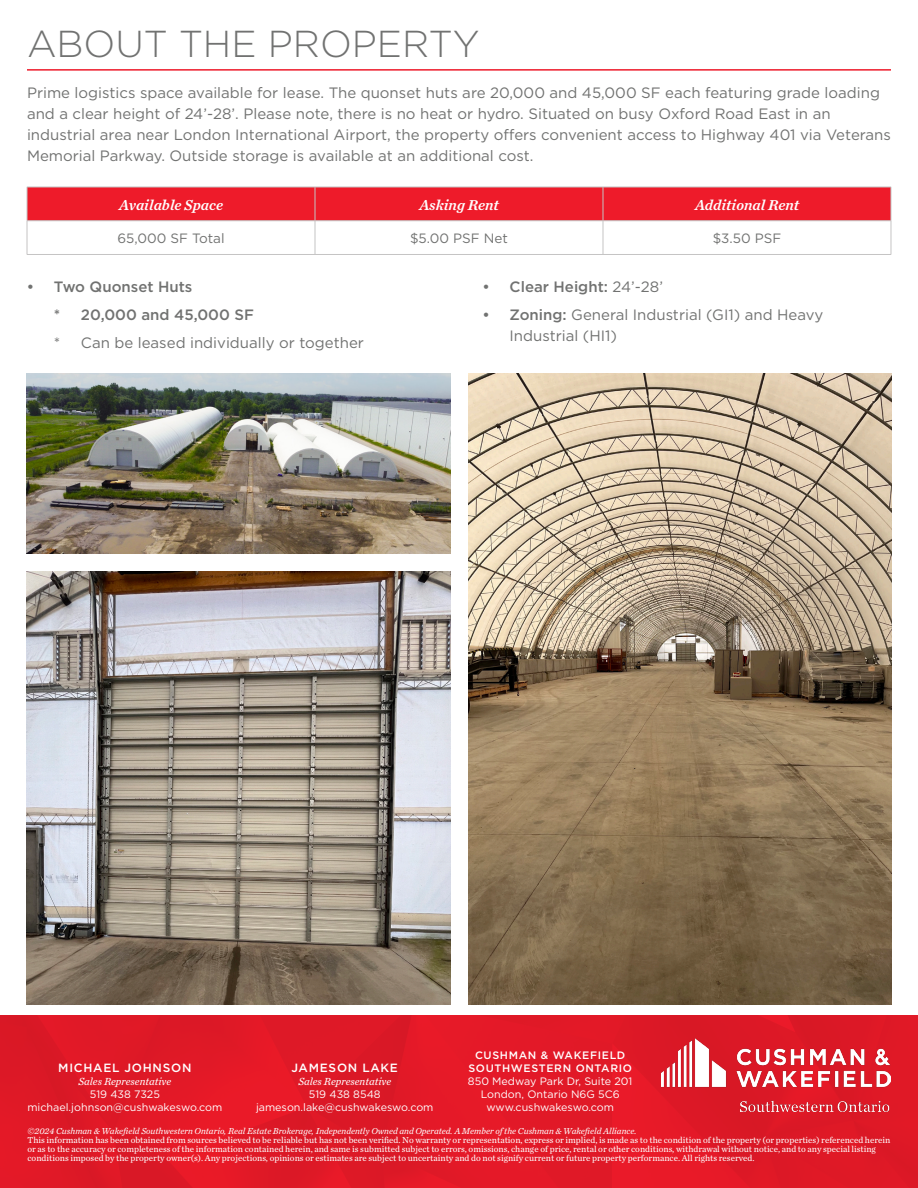
<style>
.page{position:relative;width:918px;height:1188px;background:#fff}
.page>*{position:absolute;margin:0;border:0;box-sizing:border-box;transform-origin:0 0}
.t1{font:300 37.5px "Gotham";color:#717271}
.t2{font:15px/21px "Gotham";color:#717271}
.t3{font:500 15px "Gotham";color:#717271}
.Body_Text{font:italic 15px "Chronicle Text G2 Semi";color:#fff}
.Body_Text-2{font:13.5px "Gotham";color:#717271}
.t4{font:500 12px "Gotham";letter-spacing:.06em;color:#fff}
.t5{font:10.8px/12.9px "Gotham";color:#fff;text-align:center}
.t6{font:italic 10.8px "Chronicle Text G2";color:#fff}
.t7{font:500 10.8px/12.9px "Gotham";letter-spacing:.06em;color:#fff;text-align:center}
.t8{font:9px/9px "Chronicle Text G2";color:#fff}
.t9{font:italic 9px "Chronicle Text G2";color:#fff}
.s1{font-weight:400}
.s2{font-weight:500}
</style>
<div class="page">
<img style="left:0;top:1015px;width:918px;height:173px">
<img style="left:662px;top:1038px;width:229px;height:73px">
<div style="left:28px;top:188px;width:863px;height:32px;background:#ee1b2a"></div>
<hr style="left:27px;top:187px;width:288px;height:1px;background:#c5c4c4">
<hr style="left:27px;top:187px;width:1px;height:34px;background:#c5c4c4">
<hr style="left:315px;top:187px;width:288px;height:1px;background:#c5c4c4">
<hr style="left:315px;top:187px;width:1px;height:34px;background:#c5c4c4">
<hr style="left:603px;top:187px;width:288px;height:1px;background:#c5c4c4">
<hr style="left:603px;top:187px;width:1px;height:34px;background:#c5c4c4">
<hr style="left:891px;top:187px;width:1px;height:34px;background:#c5c4c4">
<hr style="left:27px;top:220px;width:288px;height:1px;background:#c5c4c4">
<hr style="left:27px;top:221px;width:1px;height:33px;background:#c5c4c4">
<hr style="left:315px;top:220px;width:288px;height:1px;background:#c5c4c4">
<hr style="left:315px;top:221px;width:1px;height:33px;background:#c5c4c4">
<hr style="left:603px;top:220px;width:288px;height:1px;background:#c5c4c4">
<hr style="left:603px;top:221px;width:1px;height:33px;background:#c5c4c4">
<hr style="left:891px;top:221px;width:1px;height:33px;background:#c5c4c4">
<hr style="left:27px;top:254px;width:288px;height:1px;background:#c5c4c4">
<hr style="left:315px;top:254px;width:288px;height:1px;background:#c5c4c4">
<hr style="left:603px;top:254px;width:288px;height:1px;background:#c5c4c4">
<hr style="left:27px;top:69px;width:864px;height:2px;background:#ee1b2a">
<img style="left:27px;top:374px;width:423px;height:179px">
<img style="left:468px;top:374px;width:423px;height:630px">
<img style="left:27px;top:571px;width:423px;height:433px">
<p class="t1" style="left:27px;top:20px;width:454px">ABOUT THE PROPERTY</p>
<p class="t2" style="left:27px;top:82px;width:866px">Prime logistics space available for lease. The quonset huts are 20,000 and 45,000 SF each featuring grade loading and a clear height of 24’-28’. Please note, there is no heat or hydro. Situated on busy Oxford Road East in an industrial area near London International Airport, the property offers convenient access to Highway 401 via Veterans Memorial Parkway. Outside storage is available at an additional cost.</p>
<p class="Body_Text" style="left:119px;top:193px;width:106px">Available Space</p>
<p class="Body_Text" style="left:419px;top:193px;width:81px">Asking Rent</p>
<p class="Body_Text" style="left:695px;top:193px;width:106px">Additional Rent</p>
<p class="Body_Text-2" style="left:117px;top:230px;width:109px">65,000 SF Total</p>
<p class="Body_Text-2" style="left:410px;top:230px;width:99px">$5.00 PSF Net</p>
<p class="Body_Text-2" style="left:713px;top:230px;width:70px">$3.50 PSF</p>
<p class="t3" style="left:27px;top:277px;width:167px">• Two Quonset Huts</p>
<p class="t3" style="left:54px;top:305px;width:202px">* 20,000 and 45,000 SF</p>
<p class="t2" style="left:54px;top:331px;width:312px">* Can be leased individually or together</p>
<p class="t3" style="left:483px;top:277px;width:182px">• Clear Height: <span class="s1">24’-28’</span></p>
<p class="t2" style="left:510px;top:304px;width:315px;text-indent:-27px"><span class="s2">• Zoning:</span> General Industrial (GI1) and Heavy<br>Industrial (HI1)</p>
<p class="t7" style="left:468px;top:1049px;width:165px">CUSHMAN &amp; WAKEFIELD<br>SOUTHWESTERN ONTARIO</p>
<p class="t5" style="left:468px;top:1075px;width:166px">850 Medway Park Dr, Suite 201<br>London, Ontario N6G 5C6 www.cushwakeswo.com</p>
<h3 class="t4" style="left:58px;top:1060px;width:135px">MICHAEL JOHNSON</h3>
<p class="t6" style="left:78px;top:1073px;width:94px">Sales Representative</p>
<p class="t5" style="left:27px;top:1088px;width:196px">519 438 7325 michael.johnson@cushwakeswo.com</p>
<p class="t9" style="left:28px;top:1124px;width:611px">©2024 Cushman &amp; Wakefield Southwestern Ontario, Real Estate Brokerage, Independently Owned and Operated. A Member of the Cushman &amp; Wakefield Alliance.</p>
<p class="t8" style="left:28px;top:1135px;width:864px">This information has been obtained from sources believed to be reliable but has not been verified. No warranty or representation, express or implied, is made as to the condition of the property (or properties) referenced herein or as to the accuracy or completeness of the information contained herein, and same is submitted subject to errors, omissions, change of price, rental or other conditions, withdrawal without notice, and to any special listing conditions imposed by the property owner(s). Any projections, opinions or estimates are subject to uncertainty and do not signify current or future property performance. All rights reserved.</p>
<h3 class="t4" style="left:292px;top:1060px;width:108px">JAMESON LAKE</h3>
<p class="t6" style="left:298px;top:1073px;width:94px">Sales Representative</p>
<p class="t5" style="left:256px;top:1088px;width:179px">519 438 8548 jameson.lake@cushwakeswo.com</p>
</div>
